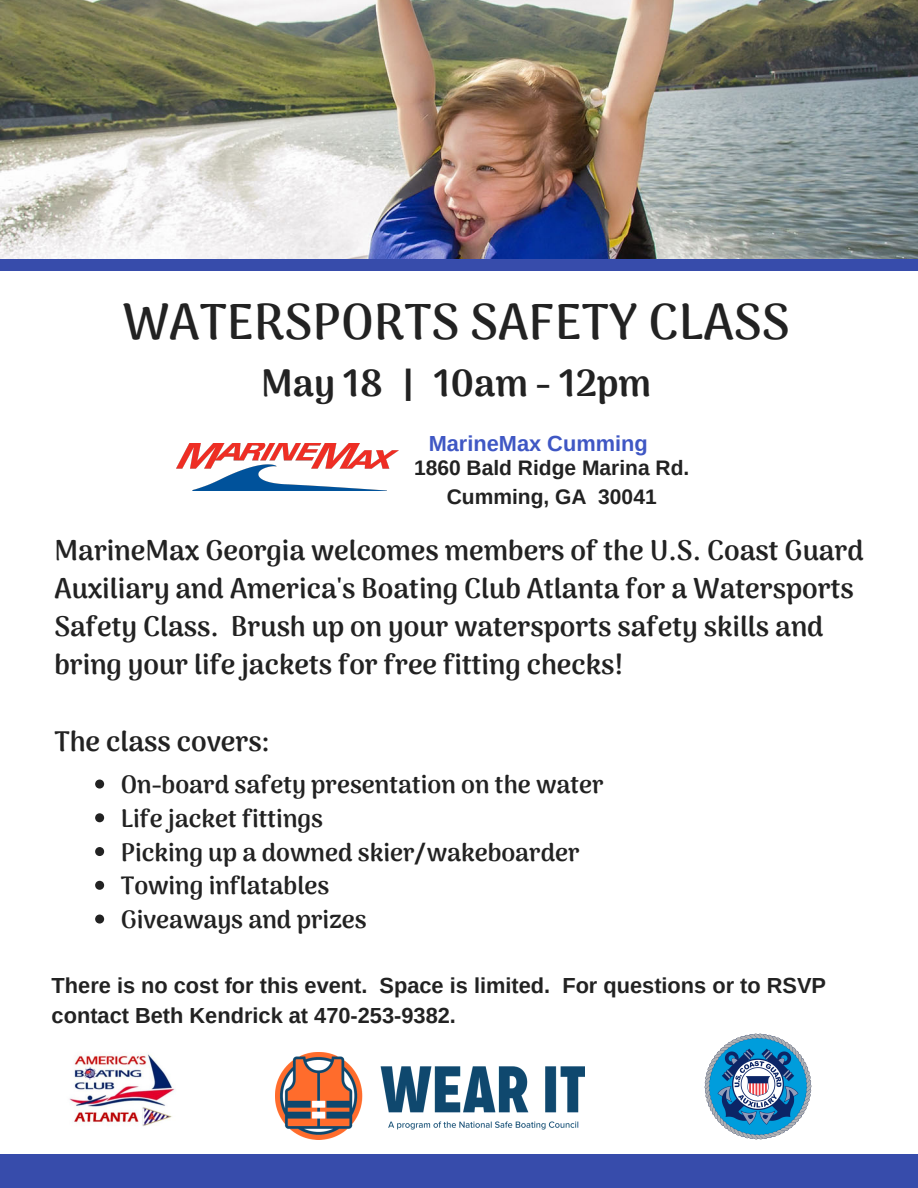
<style>
.page{position:relative;width:918px;height:1188px;background:#fff}
.page>*{position:absolute;margin:0;border:0;box-sizing:border-box;transform-origin:0 0}
.t1{font:700 49.8px "Arima Madurai";color:#222}
.t2{font:900 37.35px "Arima Madurai";color:#222}
.t3{font:800 28.05px/38.2px "Arima Madurai";color:#222}
.t4{font:800 24.9px/33.8px "Arima Madurai";color:#222}
.t5{font:700 21.75px/30.3px "Arimo";color:#222}
.t6{font:700 21.75px "Arimo";color:#3f57c4}
.t7{font:700 21px/29.2px "Arimo";color:#222;text-align:center}
</style>
<div class="page">
<img style="left:176px;top:443px;width:223px;height:47px">
<div style="left:0;top:1154px;width:918px;height:34px;background:#374cab"></div>
<div style="left:0;top:199px;width:918px;height:72px;background:#374cab"></div>
<img style="left:0;top:0;width:918px;height:258px">
<svg style="left:95px;top:780px;width:9px;height:9px"></svg>
<svg style="left:95px;top:813px;width:9px;height:9px"></svg>
<svg style="left:95px;top:847px;width:9px;height:9px"></svg>
<svg style="left:95px;top:881px;width:9px;height:9px"></svg>
<svg style="left:95px;top:915px;width:9px;height:9px"></svg>
<img style="left:705px;top:1033px;width:107px;height:107px">
<img style="left:276px;top:1053px;width:309px;height:86px">
<img style="left:69px;top:1054px;width:106px;height:72px">
<h1 class="t1" style="left:122px;top:292px;width:669px">WATERSPORTS SAFETY CLASS</h1>
<h2 class="t2" style="left:261px;top:361px;width:391px">May 18 | 10am - 12pm</h2>
<p class="t6" style="left:429px;top:431px;width:221px">MarineMax Cumming</p>
<p class="t7" style="left:414px;top:453px;width:277px">1860 Bald Ridge Marina Rd.<br>Cumming, GA 30041</p>
<p class="t3" style="left:54px;top:531px;width:811px">MarineMax Georgia welcomes members of the U.S. Coast Guard Auxiliary and America's Boating Club Atlanta for a Watersports Safety Class. Brush up on your watersports safety skills and bring your life jackets for free fitting checks!</p>
<p class="t3" style="left:54px;top:722px;width:216px">The class covers:</p>
<p class="t4" style="left:121px;top:768px;width:484px">On-board safety presentation on the water<br>Life jacket fittings<br>Picking up a downed skier/wakeboarder<br>Towing inflatables<br>Giveaways and prizes</p>
<p class="t5" style="left:52px;top:970px;width:776px">There is no cost for this event. Space is limited. For questions or to RSVP contact Beth Kendrick at 470-253-9382.</p>
</div>
